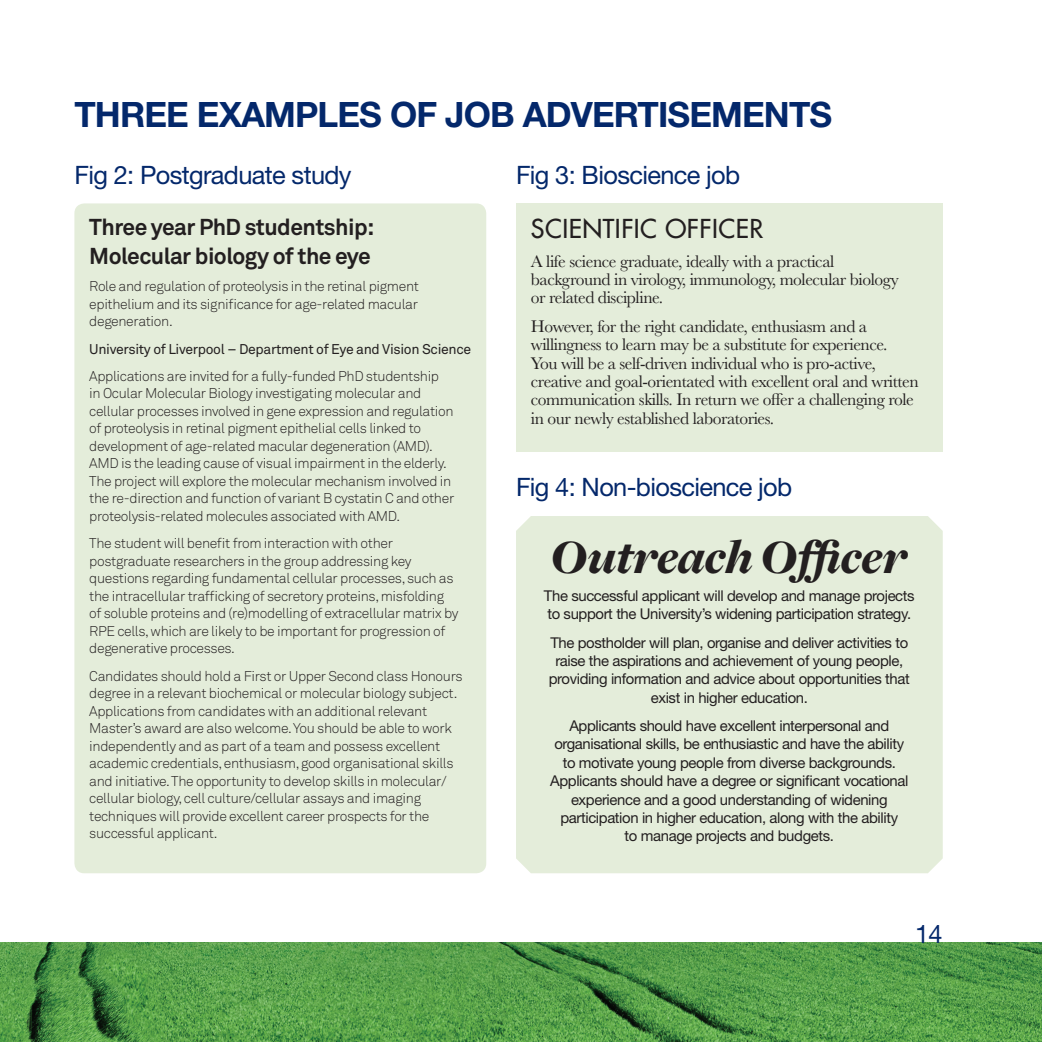
<style>
.page{position:relative;width:1042px;height:1042px;background:#fff}
.page>*{position:absolute;margin:0;border:0;box-sizing:border-box;transform-origin:0 0}
.t1{font:italic 900 49.88px "Freight Disp";color:#231f20}
.t2{font:700 35px "Helvetica Neue LT";letter-spacing:-.025em;color:#04286b}
.t3{font:25.38px "Helvetica Neue LT";letter-spacing:-.025em;color:#04286b}
.t4{font:25.38px "Futura";letter-spacing:.02em;color:#231f20}
.t5{font:700 22.75px/28.9px "Akkurat";letter-spacing:-.025em;color:#231f20}
.t6{font:17.5px/18.4px "Baskerville";letter-spacing:-.025em;color:#231f20}
.t7{font:14.88px/18.4px "Helvetica Neue LT";letter-spacing:-.025em;color:#231f20;text-align:center}
.t8{font:300 14px/17.5px "Akkurat";letter-spacing:-.025em;color:#231f20}
.t9{font:14px "Akkurat";letter-spacing:-.025em;color:#231f20}
</style>
<div class="page">
<img style="left:0;top:943px;width:1042px;height:99px">
<div style="left:74px;top:203px;width:412px;height:670px;background:#e4edda;border-radius:10px"></div>
<div style="left:516px;top:203px;width:427px;height:248px;background:#e4edda"></div>
<div style="left:516px;top:516px;width:427px;height:357px;background:#e4edda"></div>
<p class="t2" style="left:74px;top:92px;width:759px">THREE EXAMPLES OF JOB ADVERTISEMENTS</p>
<p class="t3" style="left:74px;top:159px;width:279px">Fig 2: Postgraduate study</p>
<p class="t3" style="left:516px;top:159px;width:226px">Fig 3: Bioscience job</p>
<p class="t5" style="left:89px;top:212px;width:287px">Three year PhD studentship:<br>Molecular biology of the eye</p>
<p class="t8" style="left:89px;top:278px;width:331px;text-align:justify">Role and regulation of proteolysis in the retinal pigment epithelium and its significance for age-related macular degeneration.</p>
<p class="t9" style="left:89px;top:340px;width:383px">University of Liverpool – Department of Eye and Vision Science</p>
<p class="t8" style="left:89px;top:367px;width:366px">Applications are invited for a fully-funded PhD studentship<br>in Ocular Molecular Biology investigating molecular and cellular processes involved in gene expression and regulation of proteolysis in retinal pigment epithelial cells linked to development of age-related macular degeneration (AMD).<br>AMD is the leading cause of visual impairment in the elderly.<br>The project will explore the molecular mechanism involved in the re-direction and function of variant B cystatin C and other proteolysis-related molecules associated with AMD.</p>
<p class="t8" style="left:89px;top:535px;width:371px">The student will benefit from interaction with other postgraduate researchers in the group addressing key questions regarding fundamental cellular processes, such as the intracellular trafficking of secretory proteins, misfolding of soluble proteins and (re)modelling of extracellular matrix by RPE cells, which are likely to be important for progression of degenerative processes.</p>
<p class="t8" style="left:89px;top:667px;width:375px">Candidates should hold a First or Upper Second class Honours degree in a relevant biochemical or molecular biology subject.<br>Applications from candidates with an additional relevant Master’s award are also welcome. You should be able to work independently and as part of a team and possess excellent academic credentials, enthusiasm, good organisational skills and initiative. The opportunity to develop skills in molecular/ cellular biology, cell culture/cellular assays and imaging techniques will provide excellent career prospects for the successful applicant.</p>
<p class="t4" style="left:531px;top:212px;width:234px">SCIENTIFIC OFFICER</p>
<p class="t6" style="left:531px;top:252px;width:369px">A life science graduate, ideally with a practical background in virology, immunology, molecular biology or related discipline.</p>
<p class="t6" style="left:531px;top:317px;width:389px">However, for the right candidate, enthusiasm and a willingness to learn may be a substitute for experience.<br>You will be a self-driven individual who is pro-active, creative and goal-orientated with excellent oral and written communication skills. In return we offer a challenging role in our newly established laboratories.</p>
<p class="t3" style="left:516px;top:472px;width:278px">Fig 4: Non-bioscience job</p>
<p class="t1" style="left:550px;top:530px;width:358px">Outreach Officer</p>
<p class="t7" style="left:544px;top:586px;width:372px;text-align:left">The successful applicant will develop and manage projects to support the University’s widening participation strategy.</p>
<p class="t7" style="left:549px;top:633px;width:362px">The postholder will plan, organise and deliver activities to raise the aspirations and achievement of young people, providing information and advice about opportunities that exist in higher education.</p>
<p class="t7" style="left:550px;top:716px;width:360px">Applicants should have excellent interpersonal and organisational skills, be enthusiastic and have the ability to motivate young people from diverse backgrounds.<br>Applicants should have a degree or significant vocational experience and a good understanding of widening participation in higher education, along with the ability<br>to manage projects and budgets.</p>
<p class="t3" style="left:915px;top:918px;width:29px">14</p>
</div>
